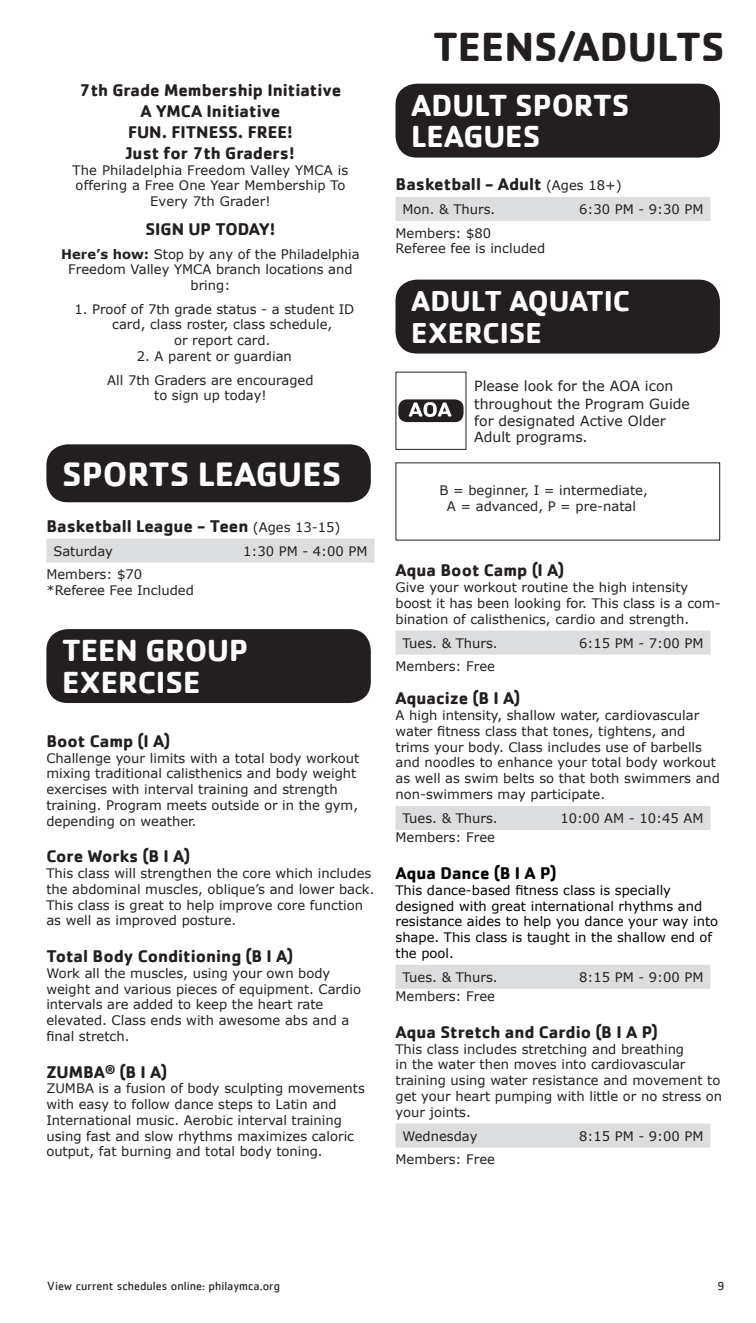
<style>
.page{position:relative;width:756px;height:1323px;background:#fff}
.page>*{position:absolute;margin:0;border:0;box-sizing:border-box;transform-origin:0 0}
.t1{font:700 42px "Cachet";color:#231f20}
.t2{font:700 35px "Cachet";color:#fff}
.t3{font:700 31.5px/31.5px "Cachet";color:#fff}
.t4{font:700 29.75px/31.5px "Cachet";color:#fff}
.t5{font:700 17.5px/21px "Cachet";color:#231f20;text-align:center}
.t6{font:700 17.5px "Cachet";color:#000}
.t7{font:14px/17px "Verdana";color:#231f20}
.t8{font:13.12px/15.8px "Verdana";color:#231f20}
.t9{font:13.12px/15.8px "Verdana";color:#000}
.t10{font:12.25px "Cachet";color:#231f20}
.s1{font-weight:700}
.s2{font-family:"Verdana";font-weight:400;font-size:13.12px}
</style>
<div class="page">
<div style="left:46px;top:444px;width:325px;height:58px;background:#231f20;border-radius:21px"></div>
<div style="left:46px;top:539px;width:328px;height:24px;background:#dcdddf"></div>
<div style="left:46px;top:629px;width:325px;height:74px;background:#231f20;border-radius:21px"></div>
<div style="left:396px;top:84px;width:324px;height:74px;background:#231f20;border-radius:21px"></div>
<div style="left:396px;top:197px;width:314px;height:24px;background:#dcdddf"></div>
<div style="left:396px;top:280px;width:324px;height:74px;background:#231f20;border-radius:21px"></div>
<div style="left:396px;top:631px;width:314px;height:24px;background:#dcdddf"></div>
<div style="left:396px;top:806px;width:314px;height:24px;background:#dcdddf"></div>
<div style="left:396px;top:965px;width:314px;height:24px;background:#dcdddf"></div>
<div style="left:396px;top:1124px;width:314px;height:24px;background:#dcdddf"></div>
<div style="left:398px;top:399px;width:66px;height:23px;background:#231f20;border-radius:9px"></div>
<svg style="left:409px;top:402px;width:42px;height:15px"></svg>
<h3 class="t5" style="left:80px;top:79px;width:263px">7th Grade Membership Initiative<br>A YMCA Initiative<br>FUN. FITNESS. FREE!<br>Just for 7th Graders!</h3>
<p class="t8" style="left:73px;top:162px;width:277px;text-align:center">The Philadelphia Freedom Valley YMCA is offering a Free One Year Membership To<br>Every 7th Grader!</p>
<h3 class="t5" style="left:145px;top:218px;width:132px">SIGN UP TODAY!</h3>
<p class="t8" style="left:61px;top:246px;width:300px;text-align:center"><span class="s1">Here’s how:</span> Stop by any of the Philadelphia<br>Freedom Valley YMCA branch locations and bring:</p>
<p class="t8" style="left:74px;top:301px;width:282px">1. Proof of 7th grade status - a student ID</p>
<p class="t8" style="left:112px;top:317px;width:222px">card, class roster, class schedule,</p>
<p class="t8" style="left:174px;top:332px;width:98px">or report card.</p>
<p class="t8" style="left:107px;top:344px;width:208px;line-height:23.6px;text-indent:30px">2. A parent or guardian<br>All 7th Graders are encouraged</p>
<p class="t8" style="left:154px;top:388px;width:114px">to sign up today!</p>
<h2 class="t2" style="left:62px;top:451px;width:281px">SPORTS LEAGUES</h2>
<h3 class="t5" style="left:46px;top:515px;width:296px">Basketball League - Teen <span class="s2">(Ages 13-15)</span></h3>
<p class="t8" style="left:53px;top:543px;width:61px">Saturday</p>
<p class="t8" style="left:243px;top:543px;width:126px">1:30 PM - 4:00 PM</p>
<p class="t8" style="left:46px;top:566px;width:149px">Members: $70 *Referee Fee Included</p>
<h3 class="t3" style="left:62px;top:634px;width:188px">TEEN GROUP<br>EXERCISE</h3>
<h3 class="t5" style="left:46px;top:730px;width:125px">Boot Camp (I A)</h3>
<p class="t8" style="left:46px;top:750px;width:315px">Challenge your limits with a total body workout mixing traditional calisthenics and body weight exercises with interval training and strength training. Program meets outside or in the gym, depending on weather.</p>
<h3 class="t5" style="left:46px;top:845px;width:146px">Core Works (B I A)</h3>
<p class="t8" style="left:46px;top:865px;width:330px">This class will strengthen the core which includes the abdominal muscles, oblique’s and lower back.<br>This class is great to help improve core function as well as improved posture.</p>
<h3 class="t5" style="left:46px;top:945px;width:249px">Total Body Conditioning (B I A)</h3>
<p class="t8" style="left:46px;top:965px;width:316px">Work all the muscles, using your own body weight and various pieces of equipment. Cardio intervals are added to keep the heart rate elevated. Class ends with awesome abs and a final stretch.</p>
<h3 class="t5" style="left:46px;top:1061px;width:122px">ZUMBA<sup>®</sup> (B I A)</h3>
<p class="t8" style="left:46px;top:1081px;width:320px">ZUMBA is a fusion of body sculpting movements with easy to follow dance steps to Latin and International music. Aerobic interval training using fast and slow rhythms maximizes caloric output, fat burning and total body toning.</p>
<h1 class="t1" style="left:433px;top:19px;width:293px">TEENS/ADULTS</h1>
<h3 class="t3" style="left:411px;top:88px;width:220px">ADULT SPORTS<br>LEAGUES</h3>
<h3 class="t5" style="left:396px;top:173px;width:228px">Basketball - Adult <span class="s2">(Ages 18+)</span></h3>
<p class="t8" style="left:402px;top:201px;width:94px">Mon. &amp; Thurs.</p>
<p class="t8" style="left:579px;top:201px;width:126px">6:30 PM - 9:30 PM</p>
<p class="t8" style="left:396px;top:225px;width:151px">Members: $80<br>Referee fee is included</p>
<h3 class="t4" style="left:411px;top:284px;width:220px">ADULT AQUATIC<br>EXERCISE</h3>
<p class="t7" style="left:474px;top:378px;width:217px">Please look for the AOA icon throughout the Program Guide for designated Active Older<br>Adult programs.</p>
<p class="t8" style="left:439px;top:482px;width:210px;text-align:center">B = beginner, I = intermediate,<br>A = advanced, P = pre-natal</p>
<h3 class="t5" style="left:396px;top:559px;width:170px">Aqua Boot Camp (I A)</h3>
<p class="t8" style="left:396px;top:579px;width:327px">Give your workout routine the high intensity boost it has been looking for. This class is a com&shy;bination of calisthenics, cardio and strength.</p>
<p class="t8" style="left:402px;top:635px;width:97px">Tues. &amp; Thurs.</p>
<p class="t8" style="left:579px;top:635px;width:126px">6:15 PM - 7:00 PM</p>
<p class="t8" style="left:396px;top:658px;width:101px">Members: Free</p>
<h3 class="t5" style="left:396px;top:687px;width:126px">Aquacize (B I A)</h3>
<p class="t8" style="left:396px;top:707px;width:326px">A high intensity, shallow water, cardiovascular water fitness class that tones, tightens, and trims your body. Class includes use of barbells and noodles to enhance your total body workout as well as swim belts so that both swimmers and non-swimmers may participate.</p>
<p class="t8" style="left:402px;top:810px;width:97px">Tues. &amp; Thurs.</p>
<p class="t8" style="left:560px;top:810px;width:145px">10:00 AM - 10:45 AM</p>
<p class="t8" style="left:396px;top:829px;width:101px">Members: Free</p>
<h3 class="t6" style="left:396px;top:862px;width:163px">Aqua Dance (B I A P)</h3>
<p class="t9" style="left:395px;top:882px;width:324px">This dance-based fitness class is specially designed with great international rhythms and resistance aides to help you dance your way into shape. This class is taught in the shallow end of the pool.</p>
<p class="t8" style="left:402px;top:969px;width:97px">Tues. &amp; Thurs.</p>
<p class="t8" style="left:579px;top:969px;width:126px">8:15 PM - 9:00 PM</p>
<p class="t8" style="left:396px;top:988px;width:101px">Members: Free</p>
<h3 class="t5" style="left:396px;top:1021px;width:264px">Aqua Stretch and Cardio (B I A P)</h3>
<p class="t8" style="left:396px;top:1041px;width:328px">This class includes stretching and breathing<br>in the water then moves into cardiovascular training using water resistance and movement to get your heart pumping with little or no stress on your joints.</p>
<p class="t8" style="left:402px;top:1128px;width:77px">Wednesday</p>
<p class="t8" style="left:579px;top:1128px;width:126px">8:15 PM - 9:00 PM</p>
<p class="t8" style="left:396px;top:1151px;width:101px">Members: Free</p>
<p class="t10" style="left:47px;top:1278px;width:234px">View current schedules online: philaymca.org</p>
<p class="t10" style="left:717px;top:1278px;width:9px">9</p>
</div>
